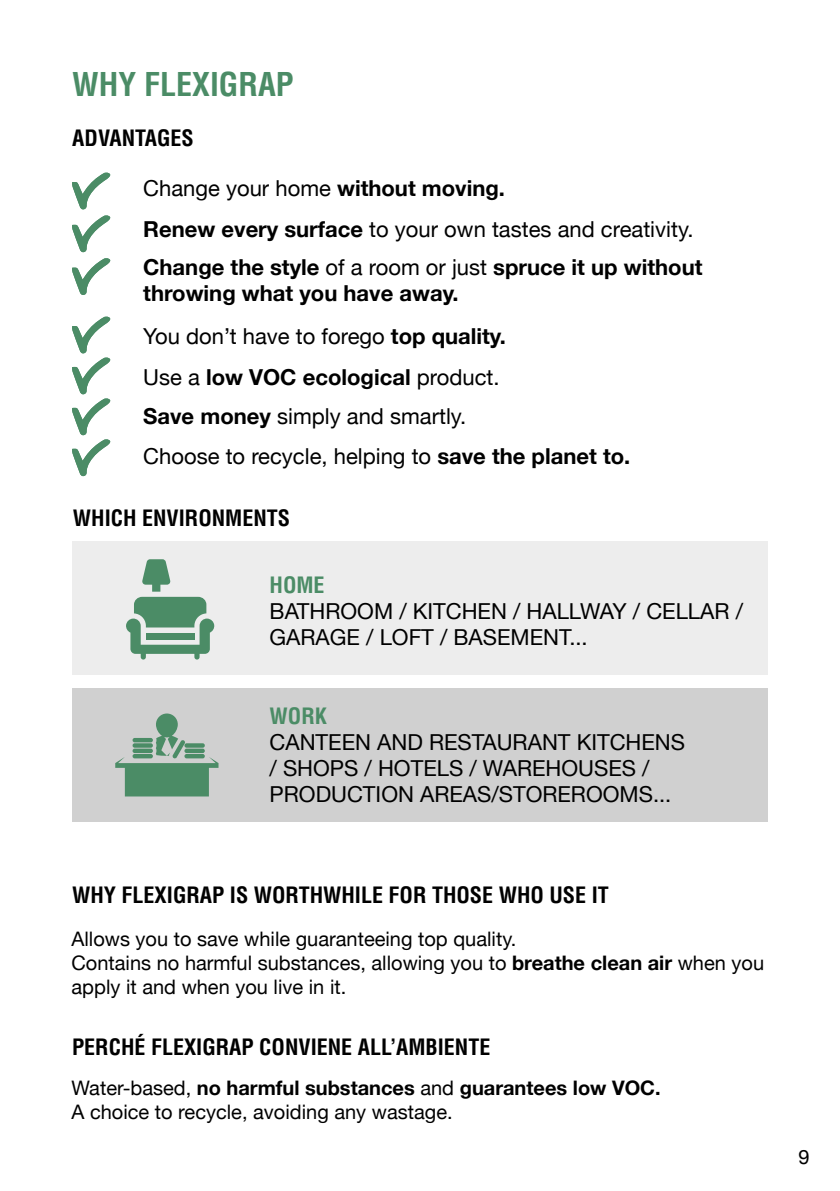
<style>
.page{position:relative;width:840px;height:1191px;background:#fff}
.page>*{position:absolute;margin:0;border:0;box-sizing:border-box;transform-origin:0 0}
.t1{font:700 condensed 32px "Helvetica";color:#4b8c66}
.t2{font:22px/26px "Helvetica Neue";color:#000}
.t3{font:700 condensed 22px "Helvetica";color:#000}
.t4{font:700 22px/26px "Helvetica Neue";color:#000}
.t5{font:700 condensed 22px "Helvetica";color:#4b8c66}
.t6{font:20px/24px "Helvetica Neue";color:#000}
.s1{font-weight:700}
.s2{font-weight:400}
</style>
<div class="page">
<div style="left:72px;top:541px;width:695px;height:134px;background:#ededed"></div>
<div style="left:72px;top:688px;width:695px;height:134px;background:#d0d0d0"></div>
<svg style="left:126px;top:597px;width:88px;height:62px"></svg>
<svg style="left:142px;top:559px;width:28px;height:32px"></svg>
<svg style="left:115px;top:713px;width:103px;height:83px"></svg>
<svg style="left:72px;top:172px;width:38px;height:80px"></svg>
<svg style="left:72px;top:258px;width:38px;height:37px"></svg>
<svg style="left:72px;top:316px;width:38px;height:160px"></svg>
<h1 class="t1" style="left:72px;top:64px;width:223px">WHY FLEXIGRAP</h1>
<p class="t3" style="left:72px;top:124px;width:123px">ADVANTAGES</p>
<p class="t2" style="left:143px;top:176px;width:363px">Change your home <span class="s1">without moving.</span></p>
<p class="t2" style="left:143px;top:218px;width:551px"><span class="s1">Renew every surface</span> to your own tastes and creativity.</p>
<p class="t4" style="left:143px;top:255px;width:560px">Change the style <span class="s2">of a room or just</span> spruce it up without throwing what you have away.</p>
<p class="t2" style="left:143px;top:325px;width:364px">You don’t have to forego <span class="s1">top quality.</span></p>
<p class="t4" style="left:143px;top:364px;width:358px"><span class="s2">Use a</span> low VOC ecological <span class="s2">product.</span></p>
<p class="t2" style="left:143px;top:398px;width:488px;line-height:39.6px"><span class="s1">Save money</span> simply and smartly.<br>Choose to recycle, helping to <span class="s1">save the planet to.</span></p>
<p class="t3" style="left:73px;top:504px;width:218px">WHICH ENVIRONMENTS</p>
<p class="t5" style="left:269px;top:571px;width:56px">HOME</p>
<p class="t2" style="left:269px;top:599px;width:474px">BATHROOM / KITCHEN / HALLWAY / CELLAR /<br>GARAGE / LOFT / BASEMENT...</p>
<p class="t5" style="left:269px;top:702px;width:59px">WORK</p>
<p class="t2" style="left:269px;top:730px;width:417px">CANTEEN AND RESTAURANT KITCHENS / SHOPS / HOTELS / WAREHOUSES /<br>PRODUCTION AREAS/STOREROOMS...</p>
<p class="t3" style="left:72px;top:880px;width:538px">WHY FLEXIGRAP IS WORTHWHILE FOR THOSE WHO USE IT</p>
<p class="t6" style="left:71px;top:928px;width:693px">Allows you to save while guaranteeing top quality.<br>Contains no harmful substances, allowing you to <span class="s1">breathe clean air</span> when you apply it and when you live in it.</p>
<p class="t3" style="left:72px;top:1033px;width:419px">PERCHÉ FLEXIGRAP CONVIENE ALL’AMBIENTE</p>
<p class="t6" style="left:71px;top:1077px;width:590px">Water-based, <span class="s1">no harmful substances</span> and <span class="s1">guarantees low VOC.<br></span>A choice to recycle, avoiding any wastage.</p>
<p class="t6" style="left:797px;top:1145px;width:13px">9</p>
</div>
